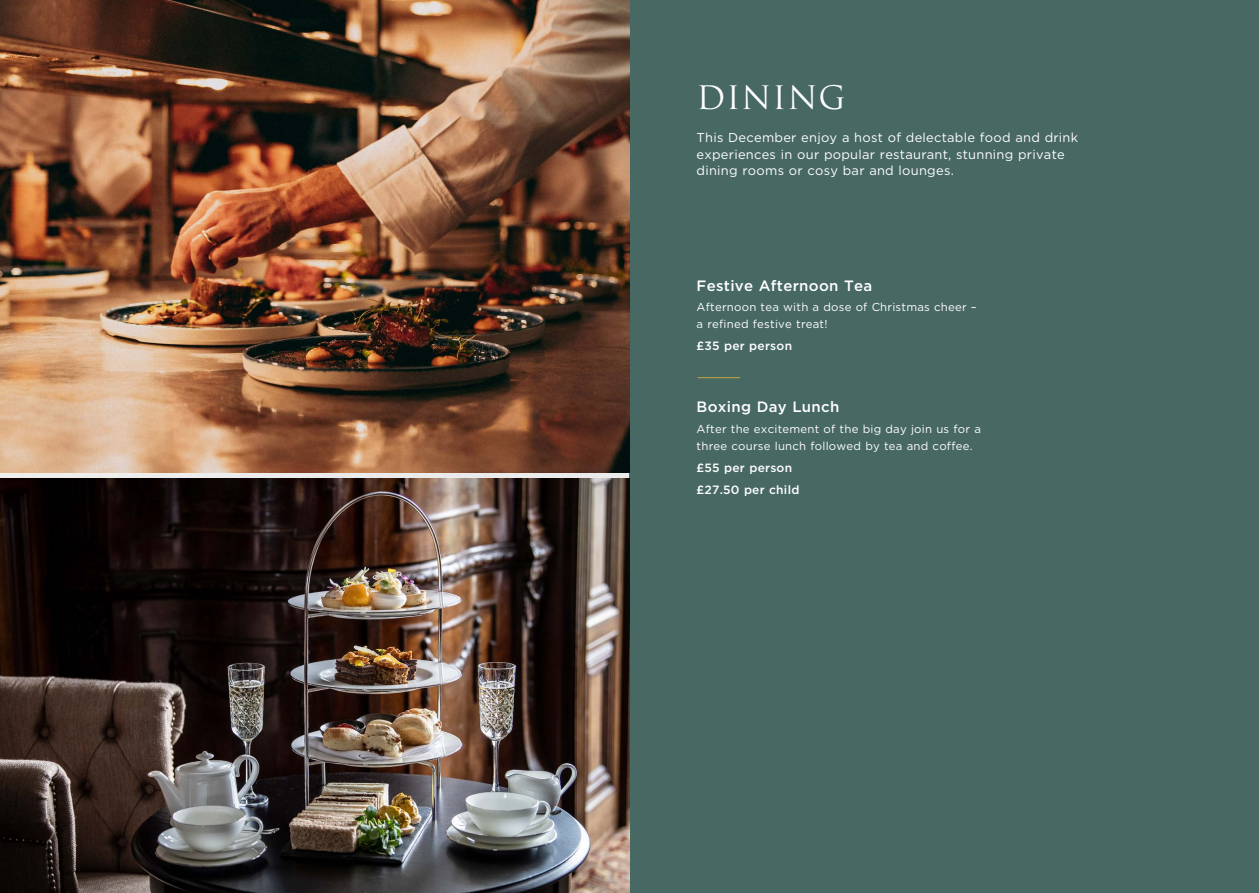
<style>
.page{position:relative;width:1259px;height:893px;background:#fff}
.page>*{position:absolute;margin:0;border:0;box-sizing:border-box;transform-origin:0 0}
.t1{font:31.5px "Trajan Pro";letter-spacing:.04em;color:#fff}
.t2{font:500 15px "Gotham";letter-spacing:.02em;color:#fff}
.t3{font:12.9px/16.5px "Gotham";letter-spacing:.02em;color:#fff}
.t4{font:500 12px/22.2px "Gotham";letter-spacing:.02em;color:#fff}
.t5{font:11.4px/16.5px "Gotham";letter-spacing:.02em;color:#fff}
</style>
<div class="page">
<div style="left:629px;top:0;width:630px;height:893px;background:#476863"></div>
<img style="left:0;top:479px;width:629px;height:414px">
<hr style="left:697px;top:377px;width:43px;height:1px;background:#c9a941">
<img style="left:0;top:0;width:629px;height:472px">
<h1 class="t1" style="left:696px;top:77px;width:150px">DINING</h1>
<p class="t3" style="left:696px;top:129px;width:383px">This December enjoy a host of delectable food and drink experiences in our popular restaurant, stunning private dining rooms or cosy bar and lounges.</p>
<h2 class="t2" style="left:696px;top:275px;width:177px">Festive Afternoon Tea</h2>
<p class="t5" style="left:696px;top:299px;width:282px">Afternoon tea with a dose of Christmas cheer – a refined festive treat!</p>
<p class="t4" style="left:696px;top:335px;width:97px">£35 per person</p>
<h2 class="t2" style="left:696px;top:397px;width:144px">Boxing Day Lunch</h2>
<p class="t5" style="left:696px;top:420px;width:286px">After the excitement of the big day join us for a three course lunch followed by tea and coffee.</p>
<p class="t4" style="left:696px;top:456px;width:104px">£55 per person £27.50 per child</p>
</div>
